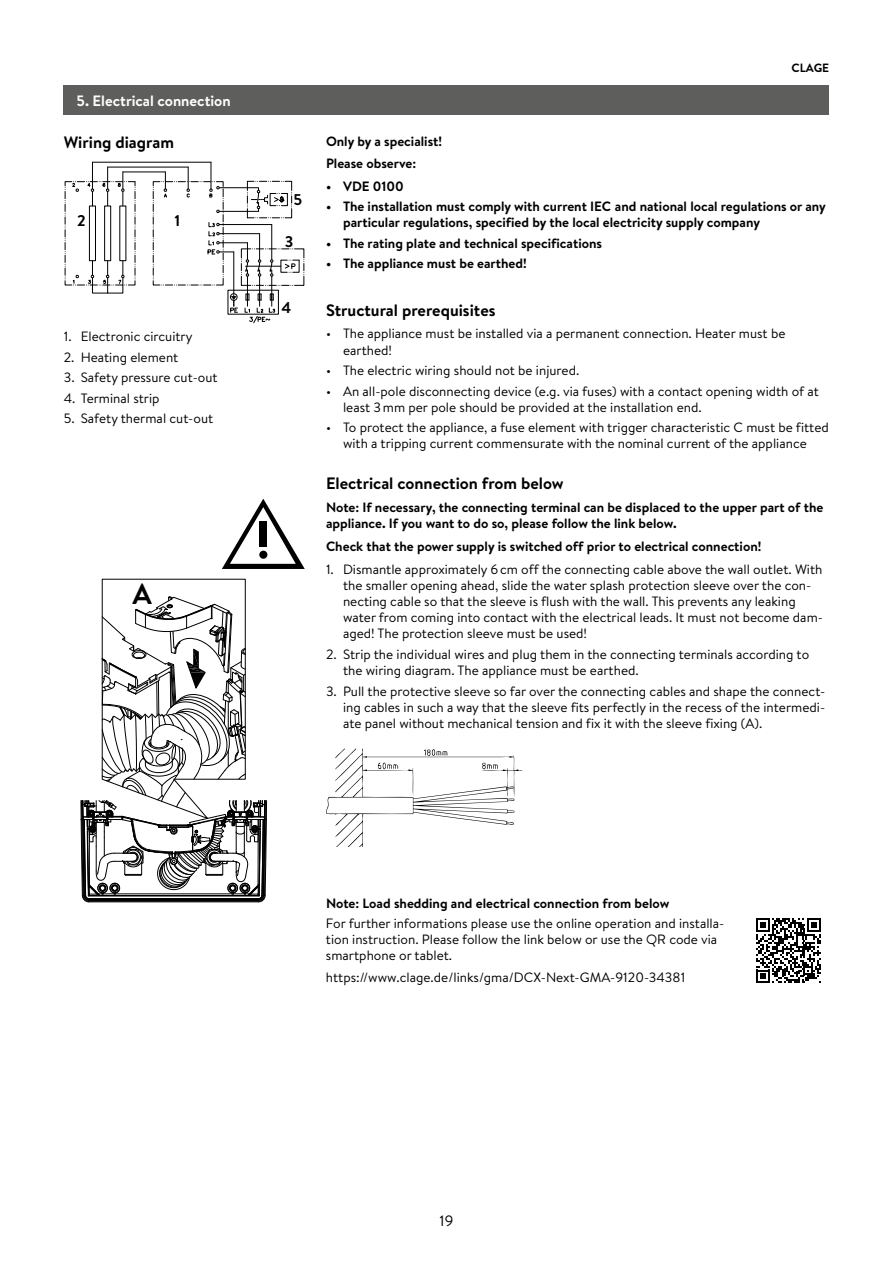
<style>
.page{position:relative;width:893px;height:1263px;background:#fff}
.page>*{position:absolute;margin:0;border:0;box-sizing:border-box;transform-origin:0 0}
.t1{font:700 29.1px "Brandon Text";color:#000}
.t2{font:700 16.5px "Brandon Text";color:#000}
.t3{font:700 15.6px "Brandon Text";color:#000}
.t4{font:700 15px "Brandon Text";color:#fff}
.t5{font:15px "Brandon Text";color:#000}
.t6{font:13.5px/16.2px "Brandon Text";color:#000}
.t7{font:700 13.5px/16.2px "Brandon Text";color:#000}
.t8{font:700 12px "Brandon Text";color:#000}
</style>
<div class="page">
<svg style="left:756px;top:918px;width:65px;height:65px"></svg>
<svg style="left:64px;top:162px;width:241px;height:162px"></svg>
<div style="left:64px;top:85px;width:765px;height:30px;background:#5e5e5d"></div>
<svg style="left:222px;top:499px;width:83px;height:70px"></svg>
<div style="left:260px;top:521px;width:7px;height:26px;background:#000"></div>
<div style="left:259px;top:551px;width:8px;height:8px;background:#000;border-radius:50%"></div>
<svg style="left:326px;top:748px;width:196px;height:99px"></svg>
<svg style="left:81px;top:579px;width:186px;height:323px"></svg>
<p class="t4" style="left:77px;top:90px;width:156px">5. Electrical connection</p>
<p class="t2" style="left:64px;top:130px;width:112px">Wiring diagram</p>
<p class="t3" style="left:77px;top:210px;width:10px">2</p>
<p class="t3" style="left:175px;top:210px;width:7px">1</p>
<p class="t6" style="left:64px;top:328px;width:130px">1. Electronic circuitry</p>
<p class="t6" style="left:64px;top:349px;width:116px">2. Heating element</p>
<p class="t6" style="left:64px;top:369px;width:155px">3. Safety pressure cut-out</p>
<p class="t6" style="left:64px;top:389px;width:97px">4. Terminal strip</p>
<p class="t6" style="left:64px;top:410px;width:151px">5. Safety thermal cut-out</p>
<h1 class="t1" style="left:132px;top:573px;width:21px">A</h1>
<p class="t8" style="left:791px;top:60px;width:39px">CLAGE</p>
<p class="t3" style="left:293px;top:189px;width:10px">5</p>
<p class="t3" style="left:285px;top:230px;width:10px">3</p>
<p class="t7" style="left:326px;top:129px;width:118px;line-height:22.5px">Only by a specialist!<br>Please observe:</p>
<p class="t7" style="left:326px;top:178px;width:79px">• VDE 0100</p>
<p class="t7" style="left:343px;top:198px;width:484px;text-indent:-17px">• The installation must comply with current IEC and national local regulations or any particular regulations, specified by the local electricity supply company</p>
<p class="t7" style="left:326px;top:235px;width:278px">• The rating plate and technical specifications</p>
<p class="t7" style="left:326px;top:255px;width:202px">• The appliance must be earthed!</p>
<p class="t3" style="left:282px;top:296px;width:11px">4</p>
<p class="t2" style="left:326px;top:299px;width:171px">Structural prerequisites</p>
<p class="t6" style="left:343px;top:325px;width:444px;text-indent:-17px">• The appliance must be installed via a permanent connection. Heater must be earthed!</p>
<p class="t6" style="left:326px;top:362px;width:255px">• The electric wiring should not be injured.</p>
<p class="t6" style="left:343px;top:382px;width:477px;text-indent:-17px">• An all-pole disconnecting device (e.g. via fuses) with a contact opening width of at least 3mm per pole should be provided at the installation end.</p>
<p class="t6" style="left:326px;top:419px;width:504px;text-align:center">• To protect the appliance, a fuse element with trigger characteristic C must be fitted with a tripping current commensurate with the nominal current of the appliance</p>
<p class="t2" style="left:326px;top:472px;width:239px">Electrical connection from below</p>
<p class="t7" style="left:326px;top:499px;width:499px">Note: If necessary, the connecting terminal can be displaced to the upper part of the appliance. If you want to do so, please follow the link below.</p>
<p class="t7" style="left:326px;top:538px;width:437px">Check that the power supply is switched off prior to electrical connection!</p>
<p class="t6" style="left:343px;top:560px;width:481px;text-indent:-17px">1. Dismantle approximately 6cm off the connecting cable above the wall outlet. With the smaller opening ahead, slide the water splash protection sleeve over the con&shy;necting cable so that the sleeve is flush with the wall. This prevents any leaking water from coming into contact with the electrical leads. It must not become dam&shy;aged! The protection sleeve must be used!</p>
<p class="t6" style="left:343px;top:646px;width:468px;text-indent:-17px">2. Strip the individual wires and plug them in the connecting terminals according to the wiring diagram. The appliance must be earthed.</p>
<p class="t6" style="left:343px;top:682px;width:484px;text-align:justify;text-indent:-17px">3. Pull the protective sleeve so far over the connecting cables and shape the connect&shy;ing cables in such a way that the sleeve fits perfectly in the recess of the intermedi&shy;ate panel without mechanical tension and fix it with the sleeve fixing (A).</p>
<p class="t7" style="left:326px;top:895px;width:345px">Note: Load shedding and electrical connection from below</p>
<p class="t6" style="left:326px;top:914px;width:400px">For further informations please use the online operation and installa&shy;tion instruction. Please follow the link below or use the QR code via smartphone or tablet.</p>
<p class="t6" style="left:326px;top:969px;width:361px">https://www.clage.de/links/gma/DCX-Next-GMA-9120-34381</p>
<p class="t5" style="left:440px;top:1210px;width:15px">19</p>
</div>
